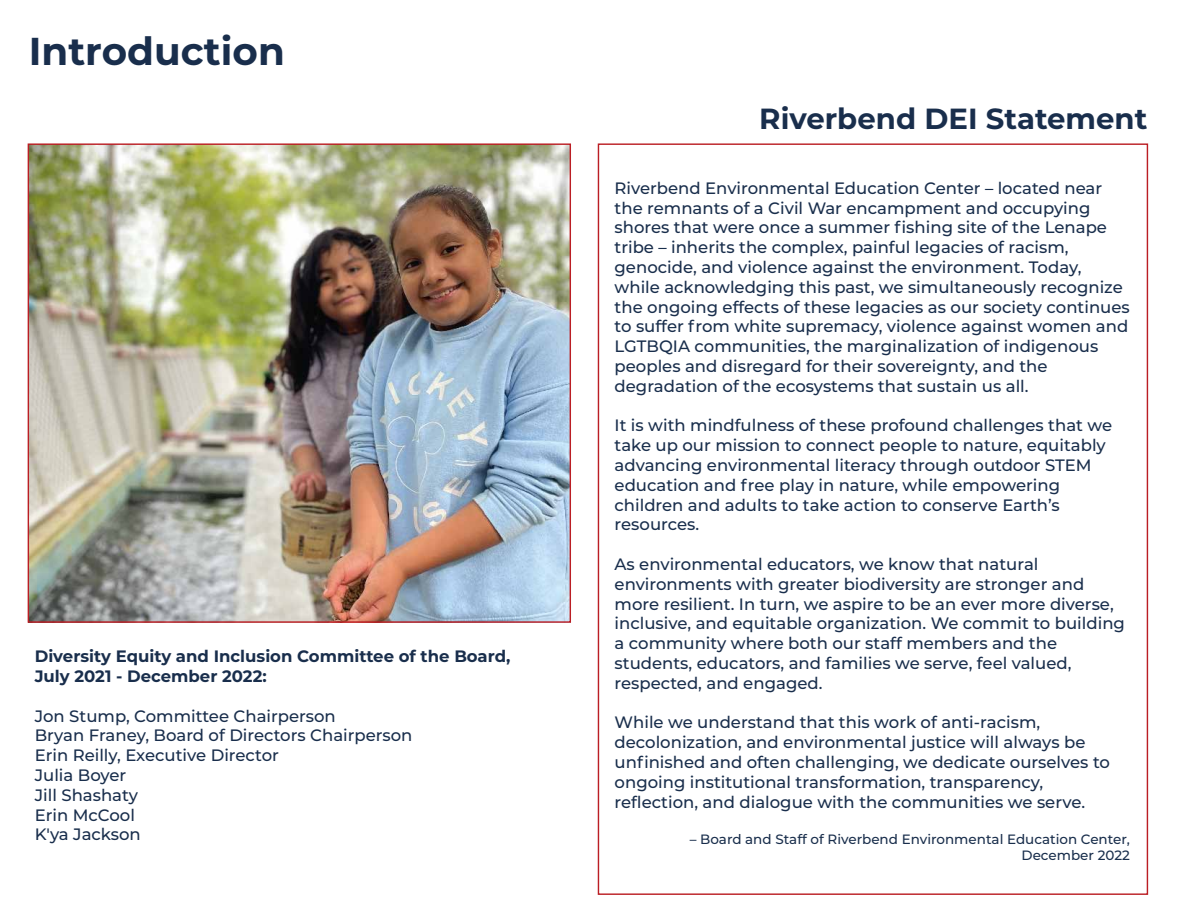
<style>
.page{position:relative;width:1188px;height:918px;background:#fff}
.page>*{position:absolute;margin:0;border:0;box-sizing:border-box;transform-origin:0 0}
.t1{font:700 38.85px "Montserrat";color:#192e4c}
.t2{font:700 29.1px "Montserrat";color:#192e4c}
.t3{font:500 16.5px/19.8px "Montserrat";color:#192e4c}
.t4{font:700 16.5px/19.8px "Montserrat";color:#192e4c}
.t5{font:500 13.5px/16.2px "Montserrat";color:#192e4c;text-align:right}
</style>
<div class="page">
<img style="left:30px;top:145px;width:539px;height:476px">
<h1 class="t1" style="left:29px;top:23px;width:257px">Introduction</h1>
<p class="t4" style="left:35px;top:646px;width:477px">Diversity Equity and Inclusion Committee of the Board,<br>July 2021 - December 2022:</p>
<p class="t3" style="left:35px;top:705px;width:379px">Jon Stump, Committee Chairperson<br>Bryan Franey, Board of Directors Chairperson<br>Erin Reilly, Executive Director<br>Julia Boyer<br>Jill Shashaty<br>Erin McCool<br>K'ya Jackson</p>
<h2 class="t2" style="left:759px;top:98px;width:390px">Riverbend DEI Statement</h2>
<p class="t3" style="left:615px;top:177px;width:517px">Riverbend Environmental Education Center – located near the remnants of a Civil War encampment and occupying shores that were once a summer fishing site of the Lenape tribe – inherits the complex, painful legacies of racism, genocide, and violence against the environment. Today, while acknowledging this past, we simultaneously recognize the ongoing effects of these legacies as our society continues to suffer from white supremacy, violence against women and LGTBQIA communities, the marginalization of indigenous peoples and disregard for their sovereignty, and the degradation of the ecosystems that sustain us all.</p>
<p class="t3" style="left:615px;top:415px;width:499px">It is with mindfulness of these profound challenges that we take up our mission to connect people to nature, equitably advancing environmental literacy through outdoor STEM education and free play in nature, while empowering children and adults to take action to conserve Earth’s resources.</p>
<p class="t3" style="left:615px;top:554px;width:512px">As environmental educators, we know that natural environments with greater biodiversity are stronger and more resilient. In turn, we aspire to be an ever more diverse, inclusive, and equitable organization. We commit to building a community where both our staff members and the students, educators, and families we serve, feel valued, respected, and engaged.</p>
<p class="t3" style="left:615px;top:712px;width:497px">While we understand that this work of anti-racism, decolonization, and environmental justice will always be unfinished and often challenging, we dedicate ourselves to ongoing institutional transformation, transparency, reflection, and dialogue with the communities we serve.</p>
<p class="t5" style="left:690px;top:830px;width:442px">– Board and Staff of Riverbend Environmental Education Center,<br>December 2022</p>
</div>
